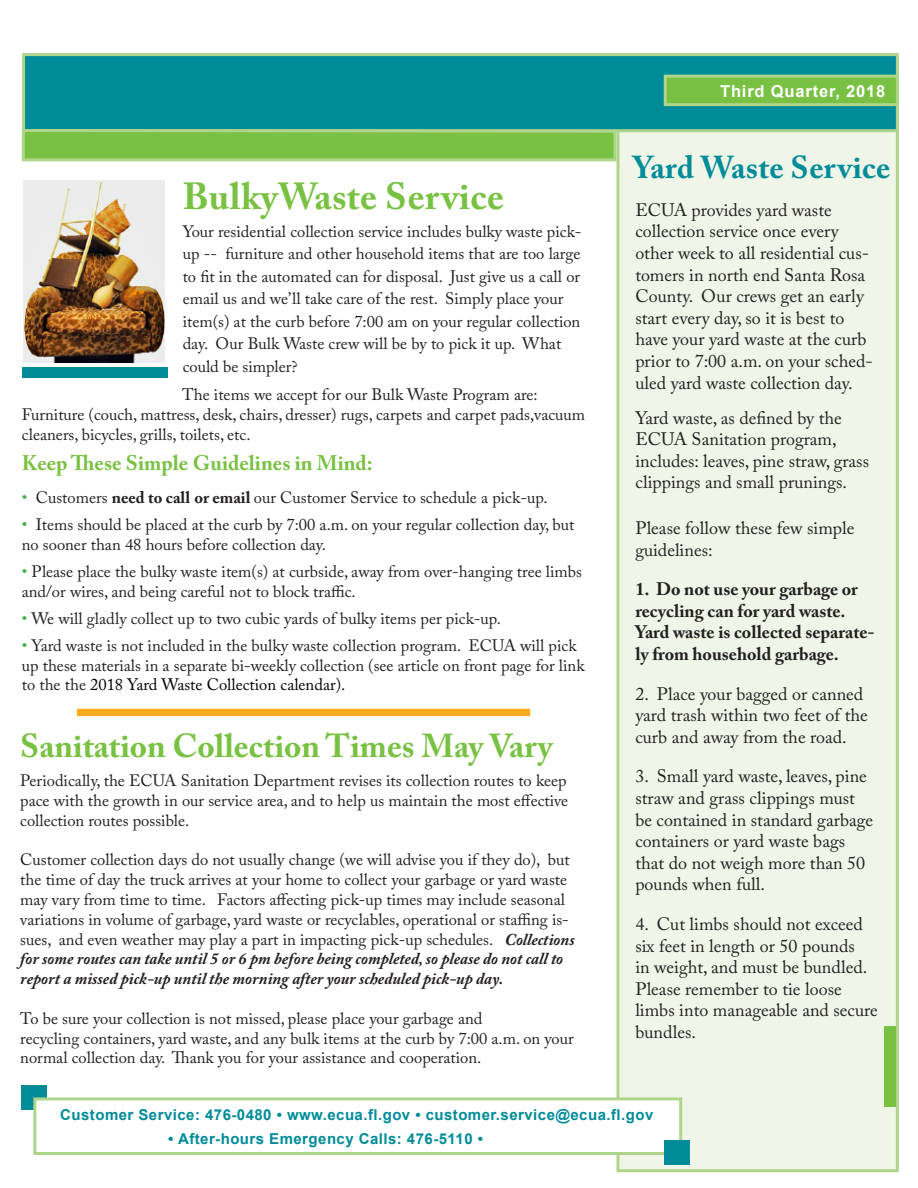
<style>
.page{position:relative;width:918px;height:1188px;background:#fff}
.page>*{position:absolute;margin:0;border:0;box-sizing:border-box;transform-origin:0 0}
.t1{font:700 37.5px "Adobe Caslon Pro";letter-spacing:.01em;color:#79c142}
.t2{font:700 33px "Adobe Caslon Pro";color:#79c142}
.t3{font:700 31.5px "Adobe Caslon Pro";letter-spacing:.01em;color:#008b98}
.t4{font:700 21px "Adobe Caslon Pro";color:#79c142}
.t5{font:18px/21.6px "Adobe Caslon Pro";color:#231f20}
.t6{font:700 18px/21.6px "Adobe Caslon Pro";color:#231f20}
.t7{font:16.5px/19.8px "Adobe Caslon Pro";color:#231f20}
.t8{font:700 16.5px "Arial";letter-spacing:.05em;color:#fff}
.t9{font:700 15px "Arial";letter-spacing:.03em;color:#008b98}
.s1{color:#40ae49}
.s2{font-weight:700}
.s3{color:#000}
.s4{font-weight:700;font-style:italic}
</style>
<div class="page">
<div style="left:618px;top:130px;width:279px;height:1041px;background:#eff6e8"></div>
<div style="left:616px;top:129px;width:283px;height:1043px;border:3px solid #aed589"></div>
<div style="left:22px;top:53px;width:877px;height:79px;background:#008b98;border:3px solid #aed589"></div>
<svg style="left:21px;top:127px;width:597px;height:36px;background:#82c45d"></svg>
<div style="left:664px;top:75px;width:235px;height:31px;background:#79c142;border:3px solid #aed589"></div>
<div style="left:22px;top:367px;width:145px;height:11px;background:#008b98"></div>
<div style="left:22px;top:1085px;width:25px;height:25px;background:#008b98"></div>
<div style="left:33px;top:1097px;width:649px;height:58px;background:#fff;border:3px solid #aed589"></div>
<div style="left:885px;top:1026px;width:11px;height:81px;background:#79c142"></div>
<img style="left:23px;top:180px;width:141px;height:182px">
<div style="left:77px;top:709px;width:453px;height:7px;background:#faab1f"></div>
<div style="left:664px;top:1140px;width:25px;height:24px;background:#008b98"></div>
<p class="t8" style="left:720px;top:80px;width:167px">Third Quarter, 2018</p>
<p class="t1" style="left:183px;top:174px;width:323px">BulkyWaste Service</p>
<p class="t7" style="left:183px;top:220px;width:400px;line-height:22.5px">Your residential collection service includes bulky waste pick&shy;up -- furniture and other household items that are too large to fit in the automated can for disposal. Just give us a call or email us and we’ll take care of the rest. Simply place your item(s) at the curb before 7:00 am on your regular collection day. Our Bulk Waste crew will be by to pick it up. What could be simpler?</p>
<p class="t7" style="left:22px;top:384px;width:565px;text-indent:160px">The items we accept for our Bulk Waste Program are:<br>Furniture (couch, mattress, desk, chairs, dresser) rugs, carpets and carpet pads,vacuum cleaners, bicycles, grills, toilets, etc.</p>
<p class="t4" style="left:22px;top:450px;width:353px">Keep These Simple Guidelines in Mind:</p>
<p class="t7" style="left:22px;top:488px;width:527px"><span class="s1">•</span> Customers <span class="s2">need to call or email</span> our Customer Service to schedule a pick-up.</p>
<p class="t7" style="left:22px;top:515px;width:554px"><span class="s1">•</span> Items should be placed at the curb by 7:00 a.m. on your regular collection day, but no sooner than 48 hours before collection day.</p>
<p class="t7" style="left:22px;top:561px;width:562px"><span class="s1">•</span> Please place the bulky waste item(s) at curbside, away from over-hanging tree limbs and/or wires, and being careful not to block traffic.</p>
<p class="t7" style="left:22px;top:608px;width:481px"><span class="s1">•</span> We will gladly collect up to two cubic yards of bulky items per pick-up.</p>
<p class="t7" style="left:22px;top:635px;width:564px"><span class="s1">•</span> Yard waste is not included in the bulky waste collection program. ECUA will pick up these materials in a separate bi-weekly collection (see article on front page for link to the the <span class="s3">2018 Yard Waste Collection calendar).</span></p>
<p class="t2" style="left:20px;top:726px;width:534px">Sanitation Collection Times May Vary</p>
<p class="t7" style="left:20px;top:771px;width:549px;text-align:justify">Periodically, the ECUA Sanitation Department revises its collection routes to keep pace with the growth in our service area, and to help us maintain the most effective collection routes possible.</p>
<p class="t7" style="left:20px;top:850px;width:556px">Customer collection days do not usually change (we will advise you if they do), but the time of day the truck arrives at your home to collect your garbage or yard waste may vary from time to time. Factors affecting pick-up times may include seasonal variations in volume of garbage, yard waste or recyclables, operational or staffing is&shy;sues, and even weather may play a part in impacting pick-up schedules. <span class="s4">Collections for some routes can take until 5 or 6 pm before being completed, so please do not call to report a missed pick-up until the morning after your scheduled pick-up day.</span></p>
<p class="t7" style="left:20px;top:1008px;width:555px">To be sure your collection is not missed, please place your garbage and<br>recycling containers, yard waste, and any bulk items at the curb by 7:00 a.m. on your normal collection day. Thank you for your assistance and cooperation.</p>
<p class="t3" style="left:633px;top:149px;width:259px">Yard Waste Service</p>
<p class="t5" style="left:635px;top:199px;width:239px">ECUA provides yard waste collection service once every other week to all residential cus&shy;tomers in north end Santa Rosa<br>County. Our crews get an early start every day, so it is best to have your yard waste at the curb prior to 7:00 a.m. on your sched&shy;uled yard waste collection day.</p>
<p class="t5" style="left:635px;top:407px;width:235px">Yard waste, as defined by the<br>ECUA Sanitation program, includes: leaves, pine straw, grass clippings and small prunings.</p>
<p class="t5" style="left:635px;top:517px;width:221px">Please follow these few simple guidelines:</p>
<p class="t6" style="left:635px;top:578px;width:241px">1. Do not use your garbage or recycling can for yard waste.<br>Yard waste is collected separate&shy;ly from household garbage.</p>
<p class="t5" style="left:635px;top:683px;width:234px">2. Place your bagged or canned yard trash within two feet of the curb and away from the road.</p>
<p class="t5" style="left:635px;top:765px;width:239px">3. Small yard waste, leaves, pine straw and grass clippings must be contained in standard garbage containers or yard waste bags that do not weigh more than 50 pounds when full.</p>
<p class="t5" style="left:635px;top:913px;width:244px">4. Cut limbs should not exceed six feet in length or 50 pounds<br>in weight, and must be bundled.<br>Please remember to tie loose limbs into manageable and secure bundles.</p>
<p class="t9" style="left:60px;top:1105px;width:595px">Customer Service: 476-0480 • www.ecua.fl.gov • customer.service@ecua.fl.gov</p>
<p class="t9" style="left:168px;top:1129px;width:316px">• After-hours Emergency Calls: 476-5110 •</p>
</div>
